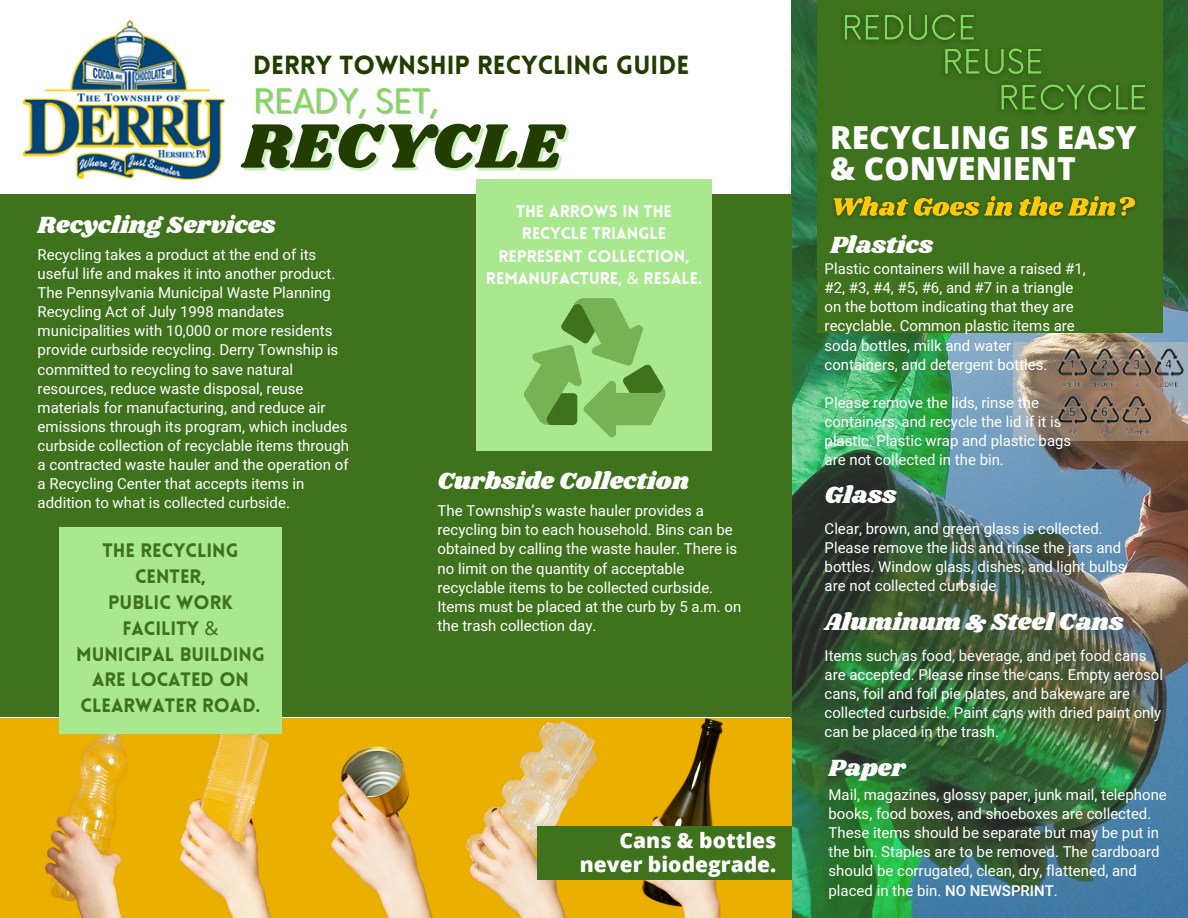
<style>
.page{position:relative;width:1188px;height:918px;background:#fff}
.page>*{position:absolute;margin:0;border:0;box-sizing:border-box;transform-origin:0 0}
.t1{font:64.95px "Shrikhand";color:#233d01}
.t2{font:33px "Now";color:#7ed957}
.t3{font:800 31.8px/31.5px "Open Sans";color:#fff}
.t4{font:900 25.65px "Lovelo";color:#233d01}
.t5{font:24.3px "Shrikhand";color:#fff}
.t6{font:800 21px/23.7px "Open Sans";color:#fff;text-align:right}
.t7{font:900 19.05px/26px "Lovelo";color:#3e721d;text-align:center}
.t8{font:900 16.5px/22.5px "Lovelo";color:#fff;text-align:center}
.t9{font:15px/19.2px "Heebo";color:#fff}
.s1{font-family:"Noto Sans";font-weight:400}
.s2{font-weight:500}
</style>
<div class="page">
<img style="left:792px;top:0;width:396px;height:917px">
<div style="left:0;top:194px;width:792px;height:522px;background:#3e721d"></div>
<div style="left:817px;top:0;width:346px;height:333px;background:#3e721d"></div>
<img style="left:23px;top:21px;width:202px;height:158px">
<img style="left:0;top:719px;width:792px;height:199px">
<div style="left:476px;top:179px;width:236px;height:272px;background:#a9e88e"></div>
<svg style="left:524px;top:298px;width:142px;height:139px"></svg>
<div style="left:537px;top:826px;width:255px;height:54px;background:#3e721d"></div>
<div style="left:59px;top:527px;width:223px;height:207px;background:#a9e88e"></div>
<svg style="left:1013px;top:343px;width:30px;height:98px;background:#a8a59e"></svg>
<img style="left:843px;top:14px;width:132px;height:28px">
<img style="left:935px;top:39px;width:107px;height:37px">
<img style="left:990px;top:74px;width:155px;height:39px">
<img style="left:833px;top:196px;width:303px;height:22px">
<img style="left:1043px;top:338px;width:145px;height:108px">
<h3 class="t4" style="left:253px;top:55px;width:438px">DERRY TOWNSHIP RECYCLING GUIDE</h3>
<p class="t2" style="left:253px;top:83px;width:185px">READY, SET,</p>
<h5 class="t1" style="left:242px;top:101px;width:321px">RECYCLE</h5>
<p class="t5" style="left:38px;top:208px;width:240px">Recycling Services</p>
<p class="t9" style="left:38px;top:246px;width:313px">Recycling takes a product at the end of its useful life and makes it into another product.<br>The Pennsylvania Municipal Waste Planning Recycling Act of July 1998 mandates municipalities with 10,000 or more residents provide curbside recycling. Derry Township is committed to recycling to save natural resources, reduce waste disposal, reuse materials for manufacturing, and reduce air emissions through its program, which includes curbside collection of recyclable items through a contracted waste hauler and the operation of a Recycling Center that accepts items in addition to what is collected curbside.</p>
<h6 class="t7" style="left:76px;top:539px;width:190px">THE RECYCLING<br>CENTER,<br>PUBLIC WORK<br>FACILITY <span class="s1">&amp;<br></span>MUNICIPAL BUILDING<br>ARE LOCATED ON<br>CLEARWATER ROAD.</h6>
<p class="t8" style="left:486px;top:201px;width:218px">THE ARROWS IN THE<br>RECYCLE TRIANGLE<br>REPRESENT COLLECTION,<br>REMANUFACTURE, <span class="s1">&amp;</span> RESALE.</p>
<p class="t5" style="left:437px;top:464px;width:253px">Curbside Collection</p>
<h5 class="t9" style="left:438px;top:502px;width:305px">The Township’s waste hauler provides a recycling bin to each household. Bins can be obtained by calling the waste hauler. There is no limit on the quantity of acceptable recyclable items to be collected curbside.<br>Items must be placed at the curb by 5 a.m. on the trash collection day.</h5>
<h1 class="t6" style="left:580px;top:828px;width:198px">Cans &amp; bottles never biodegrade.</h1>
<h4 class="t3" style="left:830px;top:121px;width:308px">RECYCLING IS EASY &amp; CONVENIENT</h4>
<p class="t5" style="left:830px;top:228px;width:104px">Plastics</p>
<p class="t9" style="left:825px;top:260px;width:263px">Plastic containers will have a raised #1, #2, #3, #4, #5, #6, and #7 in a triangle on the bottom indicating that they are recyclable. Common plastic items are soda bottles, milk and water containers, and detergent bottles.</p>
<h6 class="t9" style="left:825px;top:394px;width:248px">Please remove the lids, rinse the containers, and recycle the lid if it is plastic. Plastic wrap and plastic bags are not collected in the bin.</h6>
<h5 class="t5" style="left:825px;top:478px;width:74px">Glass</h5>
<h2 class="t9" style="left:825px;top:519px;width:302px">Clear, brown, and green glass is collected.<br>Please remove the lids and rinse the jars and bottles. Window glass, dishes, and light bulbs are not collected curbside</h2>
<p class="t5" style="left:825px;top:605px;width:300px">Aluminum &amp; Steel Cans</p>
<p class="t9" style="left:825px;top:646px;width:340px">Items such as food, beverage, and pet food cans are accepted. Please rinse the cans. Empty aerosol cans, foil and foil pie plates, and bakeware are collected curbside. Paint cans with dried paint only can be placed in the trash.</p>
<h5 class="t5" style="left:829px;top:751px;width:78px">Paper</h5>
<p class="t9" style="left:829px;top:786px;width:340px">Mail, magazines, glossy paper, junk mail, telephone books, food boxes, and shoeboxes are collected.<br>These items should be separate but may be put in the bin. Staples are to be removed. The cardboard should be corrugated, clean, dry, flattened, and placed in the bin. <span class="s2">NO NEWSPRINT</span>.</p>
</div>
